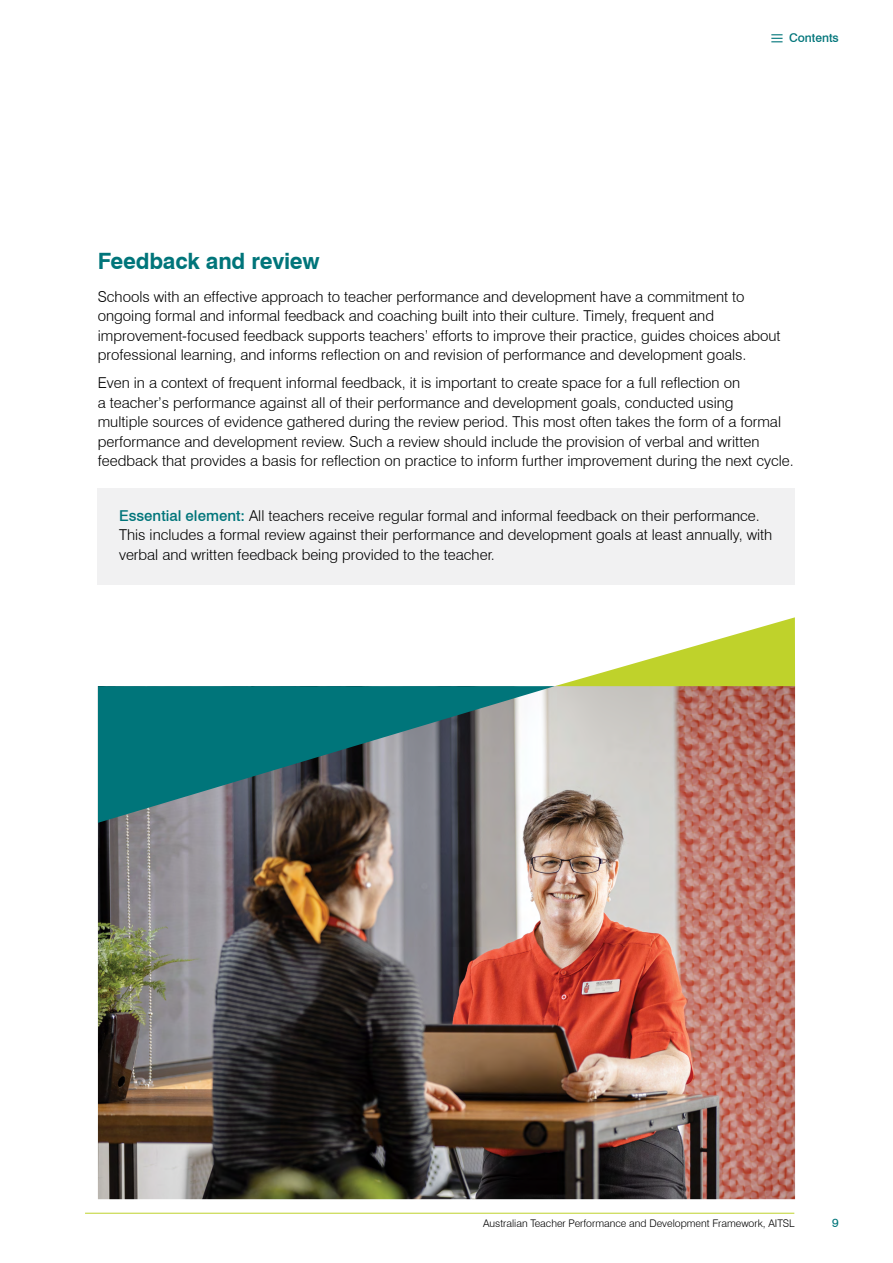
<style>
.page{position:relative;width:893px;height:1263px;background:#fff}
.page>*{position:absolute;margin:0;border:0;box-sizing:border-box;transform-origin:0 0}
.Heading_2{font:700 22.5px "Swiss 721 BT";letter-spacing:-.01em;color:#00757a}
.Body_Text{font:300 15px/19.5px "Swiss 721 BT";color:#000}
.t1{font:500 12px "Swiss 721 BT";color:#00757a}
.t2{font:12px "Swiss 721 BT";color:#00757a}
.t3{font:300 10.5px "Swiss 721 BT";color:#000}
.s1{font-weight:500;color:#00757a}
</style>
<div class="page">
<hr style="left:85px;top:1213px;width:709px;height:1px;background:#bfd22b">
<img style="left:98px;top:686px;width:697px;height:513px">
<div style="left:98px;top:488px;width:697px;height:97px;background:#f1f1f2"></div>
<svg style="left:98px;top:686px;width:457px;height:137px;background:#417a7e"></svg>
<svg style="left:555px;top:617px;width:240px;height:69px"></svg>
<svg style="left:771px;top:34px;width:11px;height:8px"></svg>
<p class="t1" style="left:789px;top:30px;width:51px">Contents</p>
<p class="Heading_2" style="left:98px;top:248px;width:223px">Feedback and review</p>
<p class="Body_Text" style="left:98px;top:287px;width:684px">Schools with an effective approach to teacher performance and development have a commitment to ongoing formal and informal feedback and coaching built into their culture. Timely, frequent and improvement-focused feedback supports teachers’ efforts to improve their practice, guides choices about professional learning, and informs reflection on and revision of performance and development goals.</p>
<p class="Body_Text" style="left:98px;top:373px;width:697px">Even in a context of frequent informal feedback, it is important to create space for a full reflection on<br>a teacher’s performance against all of their performance and development goals, conducted using<br>multiple sources of evidence gathered during the review period. This most often takes the form of a formal performance and development review. Such a review should include the provision of verbal and written feedback that provides a basis for reflection on practice to inform further improvement during the next cycle.</p>
<p class="Body_Text" style="left:119px;top:506px;width:655px"><span class="s1">Essential element:</span> All teachers receive regular formal and informal feedback on their performance.<br>This includes a formal review against their performance and development goals at least annually, with verbal and written feedback being provided to the teacher.</p>
<p class="t3" style="left:483px;top:1216px;width:313px">Australian Teacher Performance and Development Framework, AITSL</p>
<p class="t2" style="left:832px;top:1215px;width:8px">9</p>
</div>
